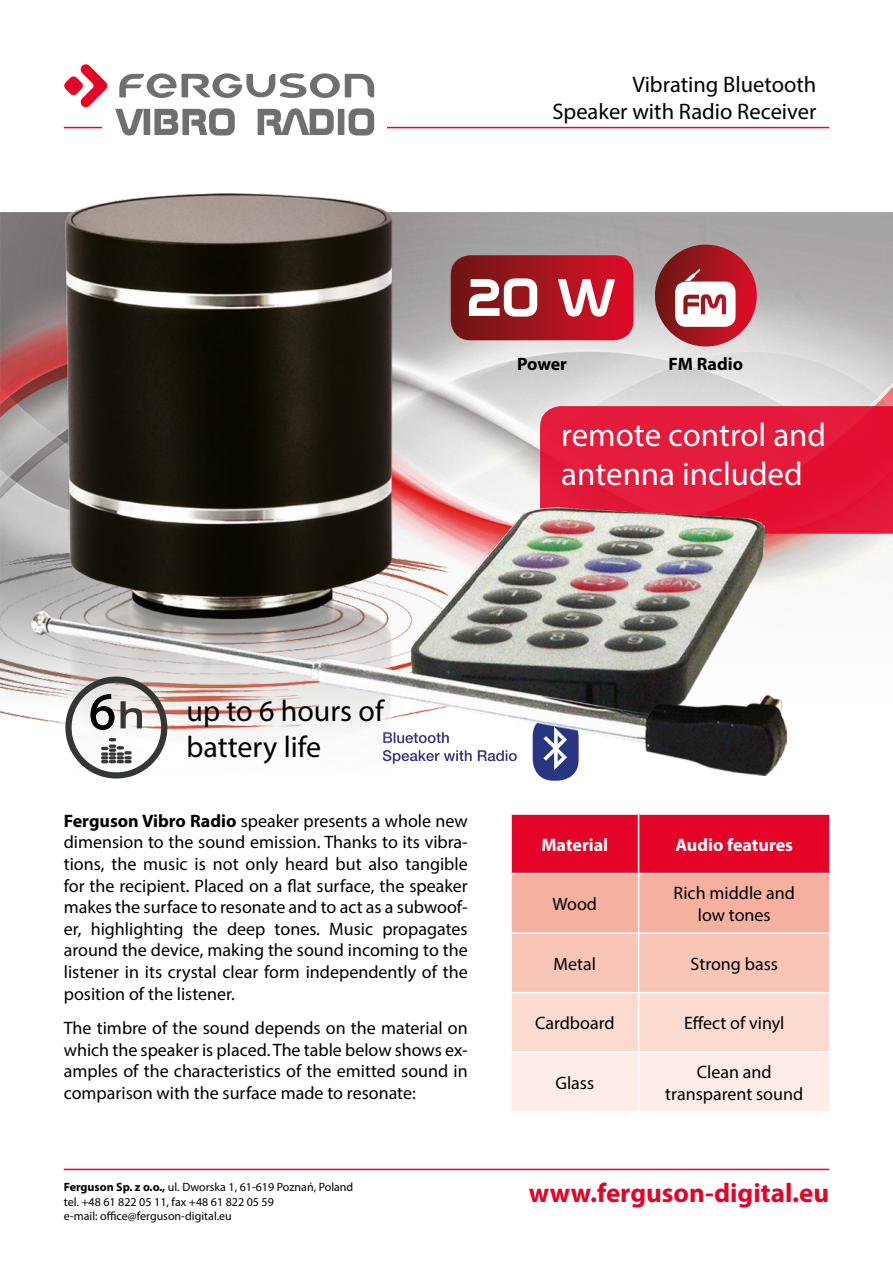
<style>
.page{position:relative;width:893px;height:1263px;background:#fff}
.page>*{position:absolute;margin:0;border:0;box-sizing:border-box;transform-origin:0 0}
.t1{font:33px/39.6px "Myriad Pro";color:#fff}
.t2{font:30px/36px "Myriad Pro";color:#000}
.t3{font:700 27px "Myriad Pro";color:#e40428}
.t4{font:22.5px/27px "Myriad Pro";color:#000;text-align:right}
.t5{font:18px/21.6px "Myriad Pro";color:#000;text-align:justify}
.t6{font:700 18px "Myriad Pro";color:#fff}
.t7{font:700 18px "Myriad Pro";color:#000}
.t8{font:12px/14.4px "Myriad Pro";color:#000}
.s1{font-weight:700}
</style>
<div class="page">
<hr style="left:387px;top:127px;width:442px;height:1px;background:#e40428">
<hr style="left:64px;top:1169px;width:765px;height:1px;background:#e40428">
<hr style="left:64px;top:127px;width:38px;height:1px;background:#e40428">
<svg style="left:64px;top:64px;width:44px;height:44px"></svg>
<svg style="left:119px;top:73px;width:255px;height:25px"></svg>
<svg style="left:115px;top:108px;width:259px;height:27px"></svg>
<img style="left:0;top:213px;width:893px;height:378px">
<div style="left:533px;top:715px;width:46px;height:66px;background:#283583;border-radius:21px"></div>
<svg style="left:540px;top:406px;width:353px;height:128px;background:#e31838"></svg>
<img style="left:0;top:545px;width:411px;height:175px">
<img style="left:63px;top:193px;width:331px;height:586px">
<svg style="left:512px;top:815px;width:317px;height:296px;background:#f5a6a4"></svg>
<hr style="left:638px;top:815px;width:1px;height:58px;background:#fff">
<hr style="left:510px;top:873px;width:129px;height:1px;background:#fff">
<hr style="left:639px;top:873px;width:192px;height:1px;background:#fff">
<hr style="left:638px;top:874px;width:1px;height:58px;background:#fff">
<hr style="left:510px;top:932px;width:129px;height:2px;background:#fff">
<hr style="left:639px;top:932px;width:192px;height:2px;background:#fff">
<hr style="left:638px;top:934px;width:1px;height:58px;background:#fff">
<hr style="left:510px;top:992px;width:129px;height:1px;background:#fff">
<hr style="left:639px;top:992px;width:192px;height:1px;background:#fff">
<hr style="left:638px;top:993px;width:1px;height:58px;background:#fff">
<hr style="left:510px;top:1051px;width:129px;height:2px;background:#fff">
<hr style="left:639px;top:1051px;width:192px;height:2px;background:#fff">
<hr style="left:638px;top:1053px;width:1px;height:58px;background:#fff">
<svg style="left:451px;top:255px;width:182px;height:85px;background:#b43d45"></svg>
<svg style="left:650px;top:245px;width:111px;height:106px"></svg>
<img style="left:411px;top:507px;width:353px;height:103px">
<img style="left:32px;top:610px;width:755px;height:165px">
<div style="left:65px;top:676px;width:102px;height:102px;border:6px solid #343833;border-radius:50%"></div>
<svg style="left:101px;top:738px;width:31px;height:25px"></svg>
<svg style="left:121px;top:701px;width:21px;height:27px"></svg>
<svg style="left:90px;top:693px;width:25px;height:37px"></svg>
<p class="t4" style="left:552px;top:71px;width:265px">Vibrating Bluetooth<br>Speaker with Radio Receiver</p>
<p class="t7" style="left:517px;top:352px;width:51px">Power</p>
<p class="t7" style="left:669px;top:352px;width:76px">FM Radio</p>
<h1 class="t1" style="left:561px;top:414px;width:266px">remote control and antenna included</h1>
<h2 class="t2" style="left:187px;top:692px;width:199px">up to 6 hours of battery life</h2>
<p class="t5" style="left:64px;top:810px;width:405px"><span class="s1">Ferguson Vibro Radio</span> speaker presents a whole new dimension to the sound emission. Thanks to its vibra&shy;tions, the music is not only heard but also tangible for the recipient. Placed on a flat surface, the speaker makes the surface to resonate and to act as a subwoof&shy;er, highlighting the deep tones. Music propagates around the device, making the sound incoming to the listener in its crystal clear form independently of the position of the listener.</p>
<p class="t5" style="left:64px;top:1017px;width:405px">The timbre of the sound depends on the material on which the speaker is placed. The table below shows ex&shy;amples of the characteristics of the emitted sound in comparison with the surface made to resonate:</p>
<p class="t6" style="left:541px;top:833px;width:68px">Material</p>
<p class="t6" style="left:675px;top:833px;width:119px">Audio features</p>
<p class="t5" style="left:552px;top:893px;width:46px">Wood</p>
<p class="t5" style="left:674px;top:882px;width:123px;text-align:center">Rich middle and low tones</p>
<p class="t5" style="left:554px;top:952px;width:44px">Metal</p>
<p class="t5" style="left:690px;top:952px;width:89px">Strong bass</p>
<p class="t5" style="left:535px;top:1012px;width:81px">Cardboard</p>
<p class="t5" style="left:684px;top:1012px;width:102px">Effect of vinyl</p>
<p class="t5" style="left:555px;top:1071px;width:40px">Glass</p>
<p class="t5" style="left:665px;top:1061px;width:139px;text-align:center">Clean and transparent sound</p>
<p class="t8" style="left:64px;top:1180px;width:291px"><span class="s1">Ferguson Sp. z o.o.,</span> ul. Dworska 1, 61-619 Poznań, Poland tel. +48 61 822 05 11, fax +48 61 822 05 59<br>e-mail: office@ferguson-digital.eu</p>
<h3 class="t3" style="left:529px;top:1176px;width:302px">www.ferguson-digital.eu</h3>
</div>
